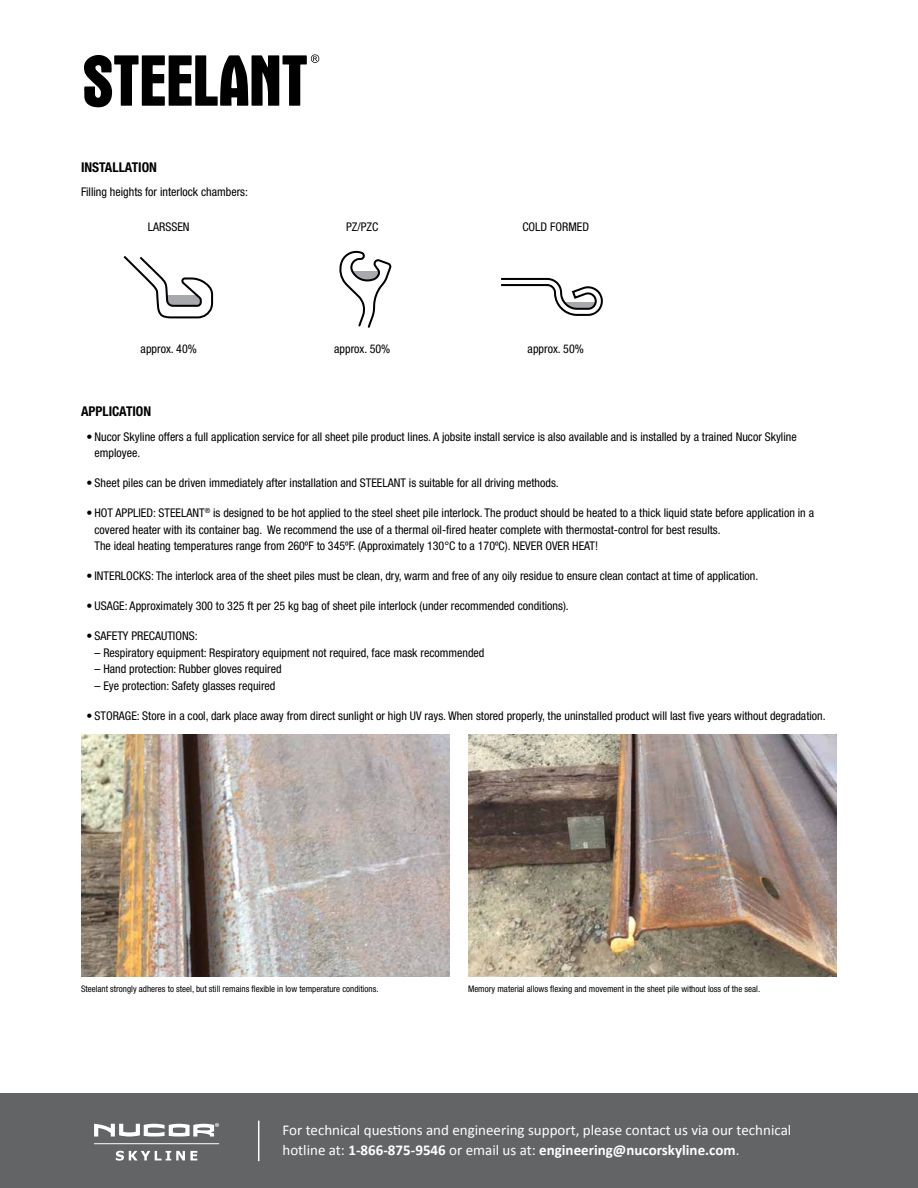
<style>
.page{position:relative;width:918px;height:1188px;background:#fff}
.page>*{position:absolute;margin:0;border:0;box-sizing:border-box;transform-origin:0 0}
.t1{font:15px/19.5px "Calibri";color:#fff}
.t2{font:700 condensed 13.5px "Helvetica Neue LT Std";color:#000}
.t3{font:condensed 12px/16.5px "Helvetica Neue LT Std";color:#000}
.t4{font:condensed 9px "Helvetica Neue LT Std";color:#000}
.s1{font-weight:700}
</style>
<div class="page">
<svg style="left:84px;top:54px;width:235px;height:53px"></svg>
<img style="left:81px;top:734px;width:369px;height:242px">
<img style="left:468px;top:734px;width:369px;height:242px">
<svg style="left:123px;top:256px;width:91px;height:63px"></svg>
<svg style="left:339px;top:250px;width:53px;height:78px"></svg>
<svg style="left:501px;top:277px;width:102px;height:39px"></svg>
<div style="left:0;top:1094px;width:918px;height:94px;background:#636466"></div>
<hr style="left:258px;top:1121px;width:1px;height:40px;background:#fff">
<svg style="left:116px;top:1151px;width:81px;height:10px"></svg>
<svg style="left:94px;top:1123px;width:125px;height:14px"></svg>
<hr style="left:94px;top:1143px;width:125px;height:1px;background:#fff">
<p class="t2" style="left:81px;top:159px;width:77px">INSTALLATION</p>
<p class="t3" style="left:81px;top:184px;width:169px">Filling heights for interlock chambers:</p>
<p class="t3" style="left:148px;top:218px;width:43px">LARSSEN</p>
<p class="t3" style="left:346px;top:218px;width:34px">PZ/PZC</p>
<p class="t3" style="left:522px;top:218px;width:68px">COLD FORMED</p>
<p class="t3" style="left:141px;top:341px;width:58px">approx. 40%</p>
<p class="t3" style="left:334px;top:341px;width:58px">approx. 50%</p>
<p class="t3" style="left:528px;top:341px;width:58px">approx. 50%</p>
<p class="t2" style="left:81px;top:403px;width:72px">APPLICATION</p>
<p class="t3" style="left:94px;top:428px;width:704px;text-indent:-8px">• Nucor Skyline offers a full application service for all sheet pile product lines. A jobsite install service is also available and is installed by a trained Nucor Skyline employee.</p>
<p class="t3" style="left:86px;top:475px;width:474px">• Sheet piles can be driven immediately after installation and STEELANT is suitable for all driving methods.</p>
<p class="t3" style="left:95px;top:505px;width:721px;text-indent:-8px">• HOT APPLIED: STEELANT<sup>®</sup> is designed to be hot applied to the steel sheet pile interlock. The product should be heated to a thick liquid state before application in a covered heater with its container bag. We recommend the use of a thermal oil-fired heater complete with thermostat-control for best results.<br>The ideal heating temperatures range from 260ºF to 345ºF. (Approximately 130°C to a 170ºC). NEVER OVER HEAT!</p>
<p class="t3" style="left:86px;top:568px;width:673px">• INTERLOCKS: The interlock area of the sheet piles must be clean, dry, warm and free of any oily residue to ensure clean contact at time of application.</p>
<p class="t3" style="left:86px;top:598px;width:484px">• USAGE: Approximately 300 to 325 ft per 25 kg bag of sheet pile interlock (under recommended conditions).</p>
<p class="t3" style="left:86px;top:628px;width:113px">• SAFETY PRECAUTIONS:</p>
<p class="t3" style="left:95px;top:644px;width:391px">– Respiratory equipment: Respiratory equipment not required, face mask recommended</p>
<p class="t3" style="left:95px;top:661px;width:189px">– Hand protection: Rubber gloves required</p>
<p class="t3" style="left:95px;top:677px;width:182px">– Eye protection: Safety glasses required</p>
<p class="t3" style="left:86px;top:707px;width:741px">• STORAGE: Store in a cool, dark place away from direct sunlight or high UV rays. When stored properly, the uninstalled product will last five years without degradation.</p>
<p class="t4" style="left:81px;top:984px;width:299px">Steelant strongly adheres to steel, but still remains flexible in low temperature conditions.</p>
<p class="t4" style="left:468px;top:984px;width:294px">Memory material allows flexing and movement in the sheet pile without loss of the seal.</p>
<p class="t1" style="left:282px;top:1120px;width:510px">For technical questions and engineering support, please contact us via our technical hotline at: <span class="s1">1-866-875-9546</span> or email us at: <span class="s1">engineering@nucorskyline.com</span>.</p>
</div>
